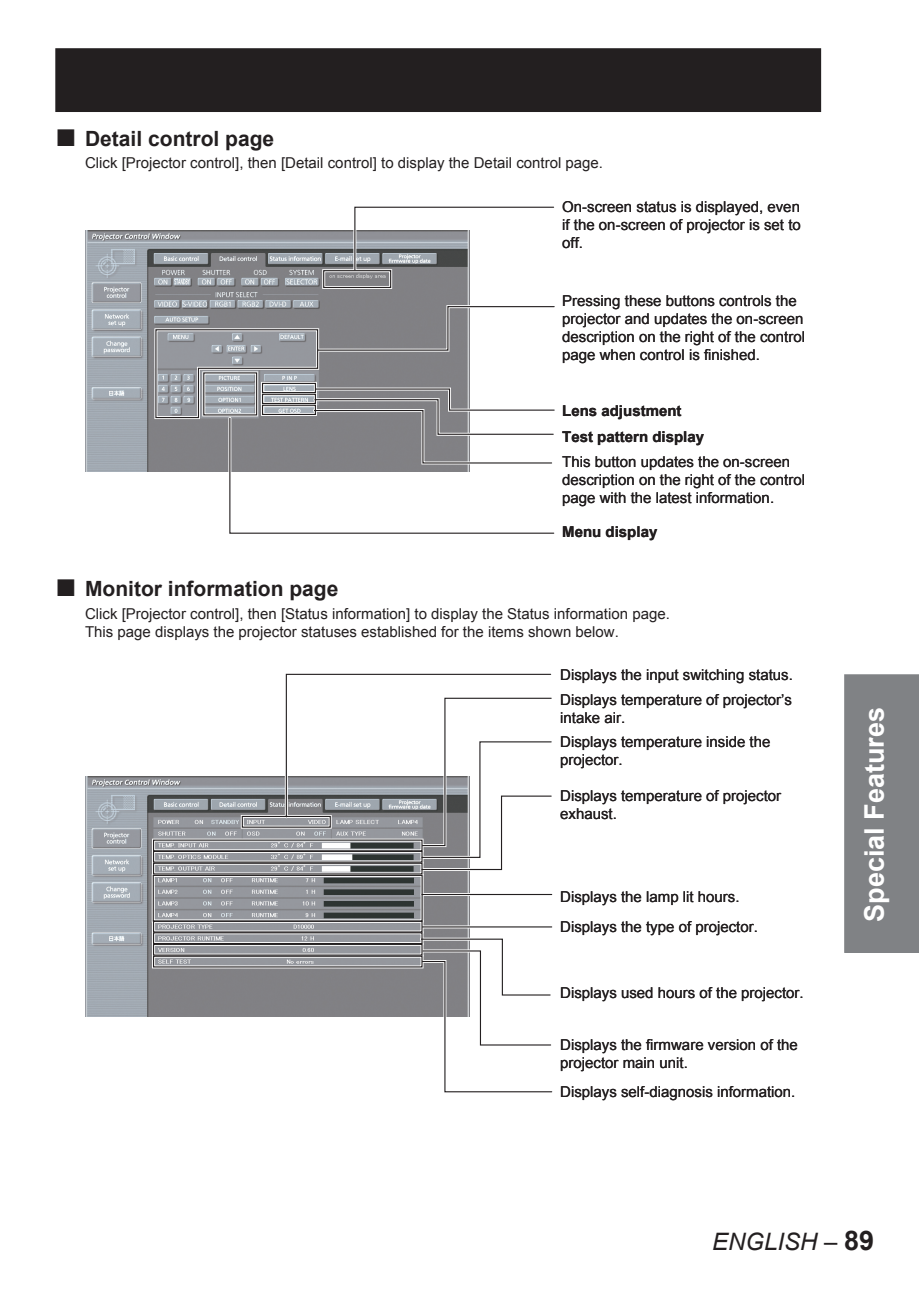
<style>
.page{position:relative;width:919px;height:1289px;background:#fff}
.page>*{position:absolute;margin:0;border:0;box-sizing:border-box;transform-origin:0 0}
.t1{font:36px "Arial";color:#231f20}
.t2{font:700 27px "Arial";color:#fff}
.t3{font:italic 24px "Arial";color:#231f20}
.t4{font:700 21px "Arial";color:#231f20}
.t5{font:15px/18px "Arial";color:#231f20}
.t6{font:700 15px "Arial";color:#231f20}
.s1{font-style:normal}
.s2{font-weight:700;font-style:normal;font-size:27px}
</style>
<div class="page">
<div style="left:56px;top:49px;width:764px;height:62px;background:#231f20"></div>
<div style="left:55px;top:48px;width:766px;height:64px;border:2px solid #231f20"></div>
<div style="left:844px;top:675px;width:74px;height:277px;background:#808285"></div>
<div style="left:844px;top:674px;width:74px;height:278px;border:2px solid #808285"></div>
<img style="left:85px;top:230px;width:384px;height:241px">
<div style="left:322px;top:269px;width:70px;height:20px;border:3px solid #fff"></div>
<div style="left:323px;top:270px;width:68px;height:18px;border:1px solid #231f20"></div>
<svg style="left:352px;top:206px;width:203px;height:67px"></svg>
<svg style="left:153px;top:303px;width:402px;height:231px"></svg>
<img style="left:85px;top:776px;width:384px;height:240px">
<div style="left:152px;top:873px;width:271px;height:49px;border:3px solid #fff"></div>
<div style="left:241px;top:815px;width:91px;height:13px;border:3px solid #fff"></div>
<div style="left:152px;top:838px;width:271px;height:14px;border:3px solid #fff"></div>
<div style="left:152px;top:849px;width:271px;height:14px;border:3px solid #fff"></div>
<div style="left:152px;top:861px;width:271px;height:14px;border:3px solid #fff"></div>
<div style="left:152px;top:919px;width:271px;height:14px;border:3px solid #fff"></div>
<div style="left:152px;top:942px;width:271px;height:14px;border:3px solid #fff"></div>
<hr style="left:422px;top:893px;width:129px;height:3px;background:#fff">
<hr style="left:422px;top:925px;width:129px;height:3px;background:#fff">
<div style="left:152px;top:954px;width:271px;height:14px;border:3px solid #fff"></div>
<div style="left:153px;top:874px;width:269px;height:47px;border:1px solid #231f20"></div>
<div style="left:242px;top:815px;width:89px;height:12px;border:1px solid #231f20"></div>
<div style="left:153px;top:850px;width:269px;height:12px;border:1px solid #231f20"></div>
<div style="left:153px;top:862px;width:269px;height:12px;border:1px solid #231f20"></div>
<div style="left:153px;top:920px;width:269px;height:12px;border:1px solid #231f20"></div>
<div style="left:153px;top:943px;width:269px;height:12px;border:1px solid #231f20"></div>
<div style="left:153px;top:932px;width:269px;height:12px;border:1px solid #231f20"></div>
<svg style="left:283px;top:673px;width:269px;height:199px"></svg>
<hr style="left:422px;top:893px;width:129px;height:2px;background:#231f20">
<hr style="left:422px;top:926px;width:129px;height:1px;background:#231f20">
<div style="left:153px;top:955px;width:269px;height:12px;border:1px solid #231f20"></div>
<svg style="left:418px;top:936px;width:135px;height:157px"></svg>
<h1 class="t1" style="left:55px;top:109px;width:23px">■</h1>
<h3 class="t4" style="left:85px;top:124px;width:191px">Detail control page</h3>
<p class="t5" style="left:85px;top:154px;width:519px">Click [Projector control], then [Detail control] to display the Detail control page.</p>
<p class="t5" style="left:562px;top:197px;width:240px;text-align:justify">On-screen status is displayed, even if the on-screen of projector is set to off.</p>
<p class="t5" style="left:562px;top:292px;width:244px">Pressing these buttons controls the projector and updates the on-screen description on the right of the control page when control is finished.</p>
<p class="t6" style="left:562px;top:400px;width:121px">Lens adjustment</p>
<p class="t6" style="left:562px;top:426px;width:143px">Test pattern display</p>
<p class="t5" style="left:562px;top:452px;width:244px">This button updates the on-screen description on the right of the control page with the latest information.</p>
<p class="t6" style="left:562px;top:521px;width:97px">Menu display</p>
<h1 class="t1" style="left:55px;top:560px;width:23px">■</h1>
<h3 class="t4" style="left:85px;top:575px;width:255px">Monitor information page</h3>
<p class="t5" style="left:85px;top:604px;width:586px">Click [Projector control], then [Status information] to display the Status information page.<br>This page displays the projector statuses established for the items shown below.</p>
<p class="t5" style="left:560px;top:662px;width:234px;line-height:25px">Displays the input switching status.<br>Displays temperature of projector’s</p>
<p class="t5" style="left:560px;top:706px;width:212px;line-height:24px">intake air.<br>Displays temperature inside the</p>
<p class="t5" style="left:560px;top:751px;width:64px">projector.</p>
<p class="t5" style="left:560px;top:786px;width:222px">Displays temperature of projector exhaust.</p>
<p class="t5" style="left:560px;top:888px;width:181px">Displays the lamp lit hours.</p>
<p class="t5" style="left:560px;top:918px;width:199px">Displays the type of projector.</p>
<p class="t5" style="left:560px;top:983px;width:245px">Displays used hours of the projector.</p>
<p class="t5" style="left:560px;top:1035px;width:239px">Displays the firmware version of the projector main unit.</p>
<p class="t5" style="left:560px;top:1083px;width:237px">Displays self-diagnosis information.</p>
<h2 class="t2" style="left:856px;top:922px;width:216px;rotate:-90deg">Special Features</h2>
<h3 class="t3" style="left:712px;top:1225px;width:164px">ENGLISH <span class="s1">–</span> <span class="s2">89</span></h3>
</div>
